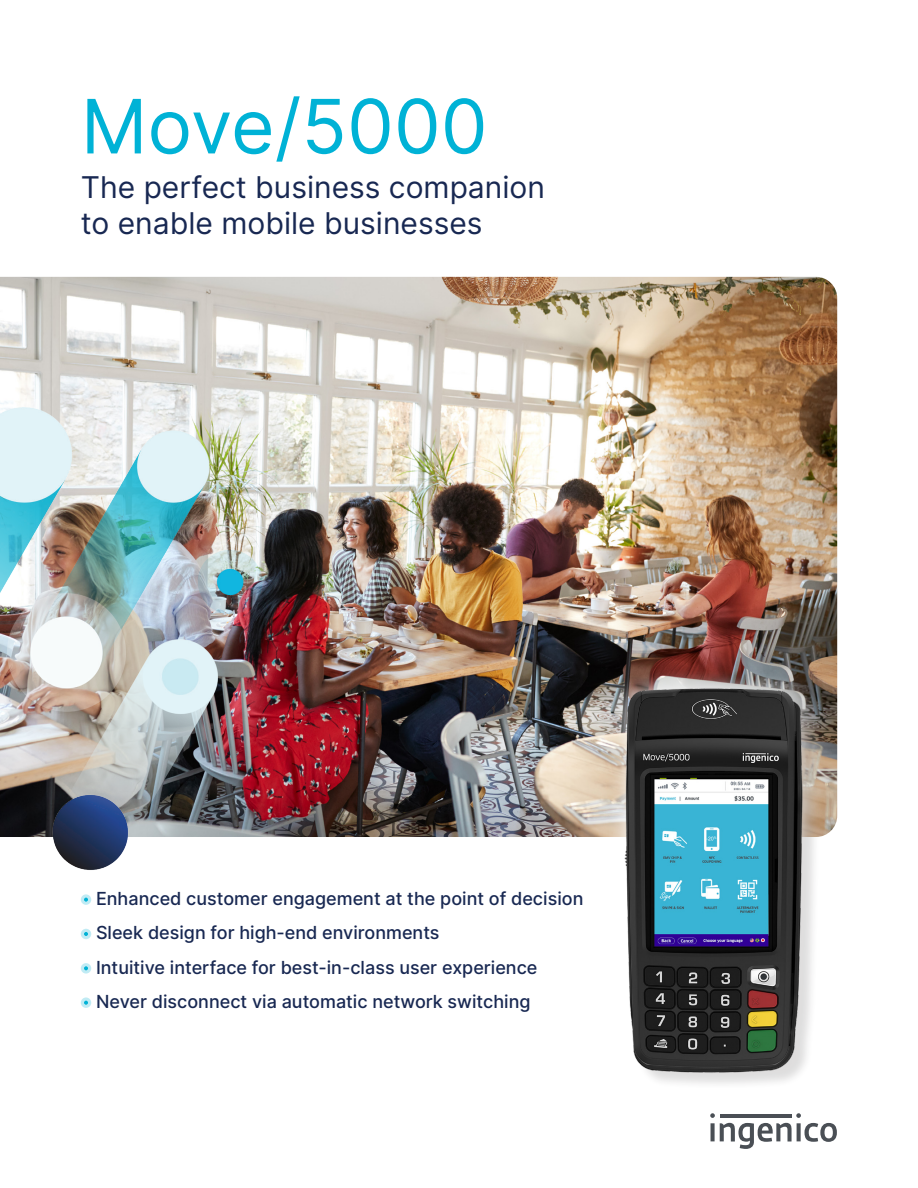
<style>
.page{position:relative;width:918px;height:1188px;background:#fff}
.page>*{position:absolute;margin:0;border:0;box-sizing:border-box;transform-origin:0 0}
.PRODUCT_NAME{font:75px "Inter";color:#00b2d6}
.TAGLINE{font:30px "Inter";color:#182852}
.USP{font:500 18px "Inter";color:#182852}
</style>
<div class="page">
<img style="left:0;top:277px;width:837px;height:560px">
<img style="left:0;top:402px;width:271px;height:468px">
<img style="left:608px;top:669px;width:223px;height:168px">
<img style="left:602px;top:683px;width:224px;height:397px">
<div style="left:81px;top:894px;width:10px;height:11px;background:#c0ebf4;border-radius:50%"></div>
<svg style="left:84px;top:898px;width:4px;height:4px"></svg>
<svg style="left:81px;top:929px;width:10px;height:10px"></svg>
<svg style="left:84px;top:932px;width:4px;height:4px"></svg>
<div style="left:81px;top:963px;width:10px;height:11px;background:#c0ebf4;border-radius:50%"></div>
<svg style="left:84px;top:966px;width:4px;height:4px"></svg>
<div style="left:81px;top:997px;width:10px;height:11px;background:#c0ebf4;border-radius:50%"></div>
<svg style="left:84px;top:1001px;width:4px;height:4px"></svg>
<svg style="left:710px;top:1113px;width:127px;height:36px"></svg>
<p class="PRODUCT_NAME" style="left:81px;top:72px;width:408px">Move/5000</p>
<p class="TAGLINE" style="left:81px;top:165px;width:466px">The perfect business companion</p>
<p class="TAGLINE" style="left:81px;top:201px;width:403px">to enable mobile businesses</p>
<p class="USP" style="left:96px;top:885px;width:489px">Enhanced customer engagement at the point of decision</p>
<p class="USP" style="left:96px;top:920px;width:345px">Sleek design for high-end environments</p>
<p class="USP" style="left:96px;top:954px;width:443px">Intuitive interface for best-in-class user experience</p>
<p class="USP" style="left:96px;top:988px;width:436px">Never disconnect via automatic network switching</p>
</div>
